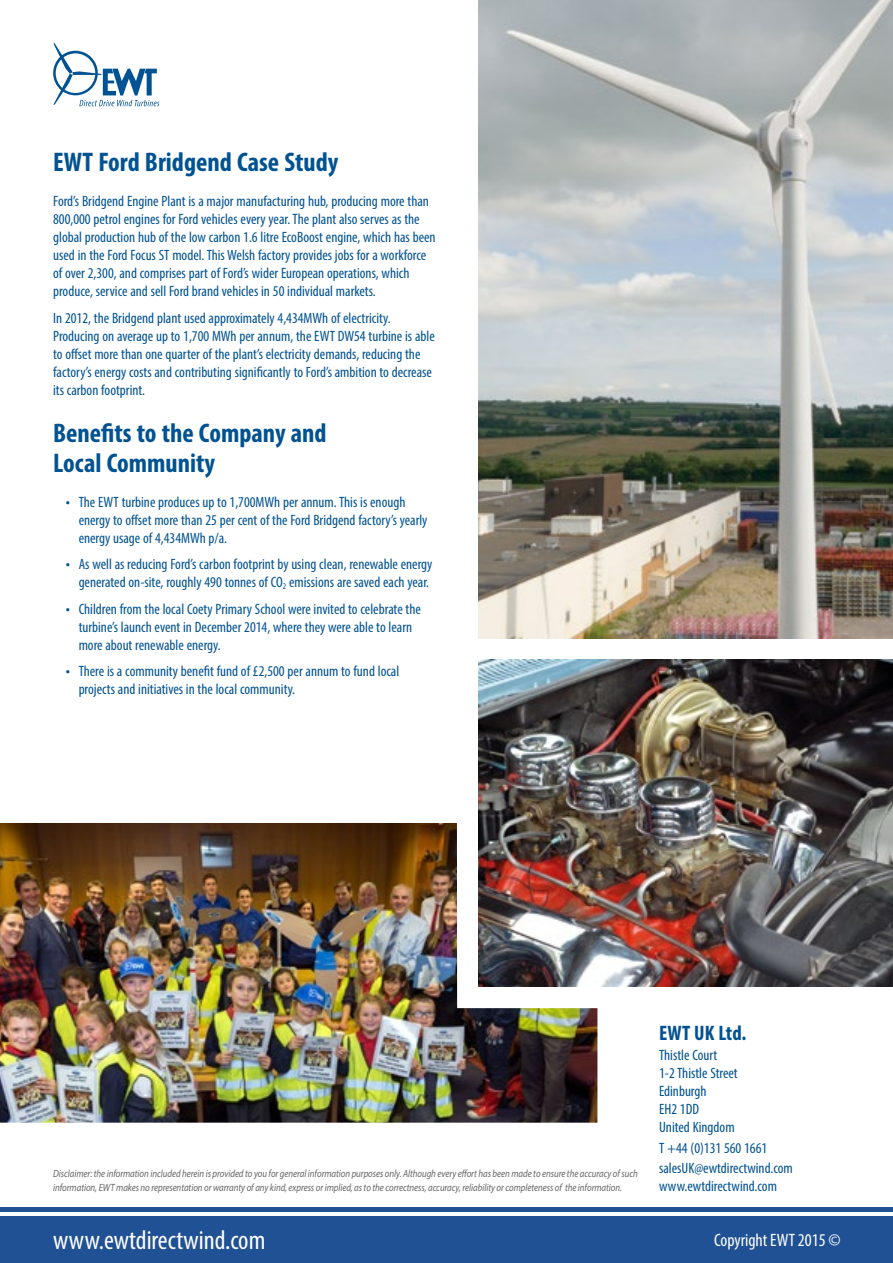
<style>
.page{position:relative;width:893px;height:1263px;background:#fff}
.page>*{position:absolute;margin:0;border:0;box-sizing:border-box;transform-origin:0 0}
.t1{font:700 condensed 27px/30px "Myriad Pro";color:#005291}
.t2{font:condensed 27px "Myriad Pro";color:#fff}
.t3{font:700 condensed 21px "Myriad Pro";color:#005291}
.t4{font:condensed 18px "Myriad Pro";color:#fff}
.t5{font:condensed 15px/18px "Myriad Pro";color:#005291}
.t6{font:italic 10.5px/13.5px "Myriad Pro";letter-spacing:-.005em;color:#666463;scale:.84 1}
.s1{font-size:16.5px}
</style>
<div class="page">
<div style="left:0;top:1216px;width:893px;height:47px;background:#205194"></div>
<svg style="left:53px;top:43px;width:106px;height:63px"></svg>
<hr style="left:0;top:1208px;width:893px;height:4px;background:#205194">
<img style="left:0;top:823px;width:597px;height:300px">
<img style="left:478px;top:659px;width:415px;height:328px">
<img style="left:478px;top:0;width:415px;height:638px">
<h1 class="t1" style="left:53px;top:147px;width:287px">EWT Ford Bridgend Case Study</h1>
<p class="t5" style="left:53px;top:192px;width:384px">Ford’s Bridgend Engine Plant is a major manufacturing hub, producing more than 800,000 petrol engines for Ford vehicles every year. The plant also serves as the global production hub of the low carbon 1.6 litre EcoBoost engine, which has been used in the Ford Focus ST model. This Welsh factory provides jobs for a workforce of over 2,300, and comprises part of Ford’s wider European operations, which produce, service and sell Ford brand vehicles in 50 individual markets.</p>
<p class="t5" style="left:53px;top:309px;width:383px">In 2012, the Bridgend plant used approximately 4,434MWh of electricity.<br>Producing on average up to 1,700 MWh per annum, the EWT DW54 turbine is able to offset more than one quarter of the plant’s electricity demands, reducing the factory’s energy costs and contributing significantly to Ford’s ambition to decrease its carbon footprint.</p>
<h1 class="t1" style="left:53px;top:417px;width:275px">Benefits to the Company and<br>Local Community</h1>
<p class="t5" style="left:79px;top:493px;width:350px;text-indent:-13px"><span class="s1">•</span> The EWT turbine produces up to 1,700MWh per annum. This is enough energy to offset more than 25 per cent of the Ford Bridgend factory’s yearly energy usage of 4,434MWh p/a.</p>
<p class="t5" style="left:66px;top:555px;width:368px;text-align:right"><span class="s1">•</span> As well as reducing Ford’s carbon footprint by using clean, renewable energy generated on-site, roughly 490 tonnes of CO<sub>2</sub> emissions are saved each year.</p>
<p class="t5" style="left:79px;top:600px;width:344px;text-indent:-13px"><span class="s1">•</span> Children from the local Coety Primary School were invited to celebrate the turbine’s launch event in December 2014, where they were able to learn more about renewable energy.</p>
<p class="t5" style="left:79px;top:662px;width:322px;text-indent:-13px"><span class="s1">•</span> There is a community benefit fund of £2,500 per annum to fund local projects and initiatives in the local community.</p>
<p class="t6" style="left:53px;top:1167px;width:697px">Disclaimer: the information included herein is provided to you for general information purposes only. Although every effort has been made to ensure the accuracy of such information, EWT makes no representation or warranty of any kind, express or implied, as to the correctness, accuracy, reliability or completeness of the information.</p>
<h2 class="t3" style="left:659px;top:1020px;width:89px">EWT UK Ltd.</h2>
<p class="t5" style="left:659px;top:1046px;width:80px">Thistle Court<br>1-2 Thistle Street<br>Edinburgh<br>EH2 1DD<br>United Kingdom</p>
<p class="t5" style="left:659px;top:1137px;width:135px;line-height:20.1px">T +44 (0)131 560 1661 salesUK@ewtdirectwind.com</p>
<p class="t5" style="left:659px;top:1176px;width:119px">www.ewtdirectwind.com</p>
<h1 class="t2" style="left:53px;top:1223px;width:214px">www.ewtdirectwind.com</h1>
<p class="t4" style="left:714px;top:1229px;width:128px">Copyright EWT 2015 ©</p>
</div>
